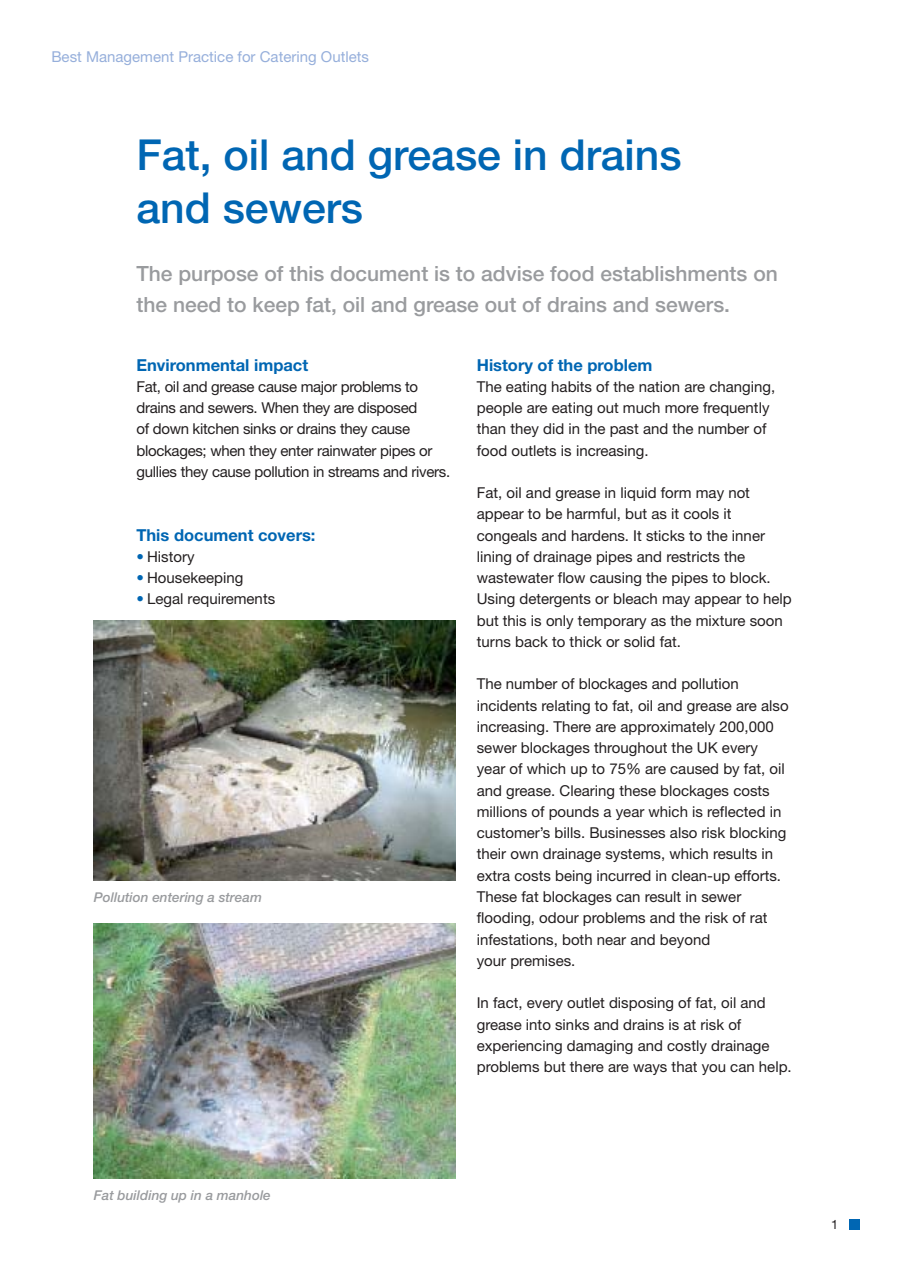
<style>
.page{position:relative;width:911px;height:1281px;background:#fff}
.page>*{position:absolute;margin:0;border:0;box-sizing:border-box;transform-origin:0 0}
.t1{font:500 42.75px/53.1px "Helvetica Neue";color:#0066b3}
.t2{font:500 21px/32px "Helvetica Neue";color:#999b9e}
.t3{font:700 16.5px "Helvetica Neue";color:#0066b3}
.t4{font:15px/21.3px "Helvetica Neue";color:#231f20}
.t5{font:15px/21.3px "Helvetica Neue";letter-spacing:-.02em;color:#231f20}
.t6{font:15px "Helvetica Neue";color:#96afdb}
.t7{font:italic 500 13.5px "Helvetica Neue";color:#999b9e}
.t8{font:12.75px "Helvetica Neue";color:#231f20}
.s1{color:#0066b3}
</style>
<div class="page">
<div style="left:849px;top:1219px;width:10px;height:10px;background:#0066b3"></div>
<img style="left:94px;top:923px;width:361px;height:255px">
<img style="left:94px;top:620px;width:361px;height:261px">
<p class="t6" style="left:51px;top:52px;width:319px">Best Management Practice for Catering Outlets</p>
<p class="t1" style="left:136px;top:132px;width:546px">Fat, oil and grease in drains and sewers</p>
<p class="t2" style="left:136px;top:259px;width:643px">The purpose of this document is to advise food establishments on the need to keep fat, oil and grease out of drains and sewers.</p>
<p class="t3" style="left:136px;top:359px;width:173px">Environmental impact</p>
<p class="t5" style="left:136px;top:377px;width:315px">Fat, oil and grease cause major problems to drains and sewers. When they are disposed<br>of down kitchen sinks or drains they cause blockages; when they enter rainwater pipes or gullies they cause pollution in streams and rivers.</p>
<p class="t3" style="left:136px;top:529px;width:181px">This document covers:</p>
<p class="t4" style="left:136px;top:547px;width:60px"><span class="s1">•</span> History</p>
<p class="t4" style="left:136px;top:569px;width:109px"><span class="s1">•</span> Housekeeping</p>
<p class="t4" style="left:136px;top:590px;width:140px"><span class="s1">•</span> Legal requirements</p>
<p class="t7" style="left:94px;top:892px;width:170px">Pollution entering a stream</p>
<p class="t3" style="left:477px;top:359px;width:177px">History of the problem</p>
<p class="t4" style="left:477px;top:377px;width:300px">The eating habits of the nation are changing, people are eating out much more frequently than they did in the past and the number of food outlets is increasing.</p>
<p class="t4" style="left:477px;top:484px;width:316px">Fat, oil and grease in liquid form may not appear to be harmful, but as it cools it congeals and hardens. It sticks to the inner lining of drainage pipes and restricts the wastewater flow causing the pipes to block.<br>Using detergents or bleach may appear to help but this is only temporary as the mixture soon turns back to thick or solid fat.</p>
<p class="t4" style="left:477px;top:675px;width:313px">The number of blockages and pollution incidents relating to fat, oil and grease are also increasing. There are approximately 200,000 sewer blockages throughout the UK every year of which up to 75% are caused by fat, oil and grease. Clearing these blockages costs millions of pounds a year which is reflected in customer’s bills. Businesses also risk blocking their own drainage systems, which results in extra costs being incurred in clean-up efforts.<br>These fat blockages can result in sewer flooding, odour problems and the risk of rat infestations, both near and beyond<br>your premises.</p>
<p class="t4" style="left:477px;top:994px;width:316px">In fact, every outlet disposing of fat, oil and grease into sinks and drains is at risk of experiencing damaging and costly drainage problems but there are ways that you can help.</p>
<p class="t7" style="left:94px;top:1190px;width:178px">Fat building up in a manhole</p>
<p class="t8" style="left:831px;top:1220px;width:9px">1</p>
</div>
